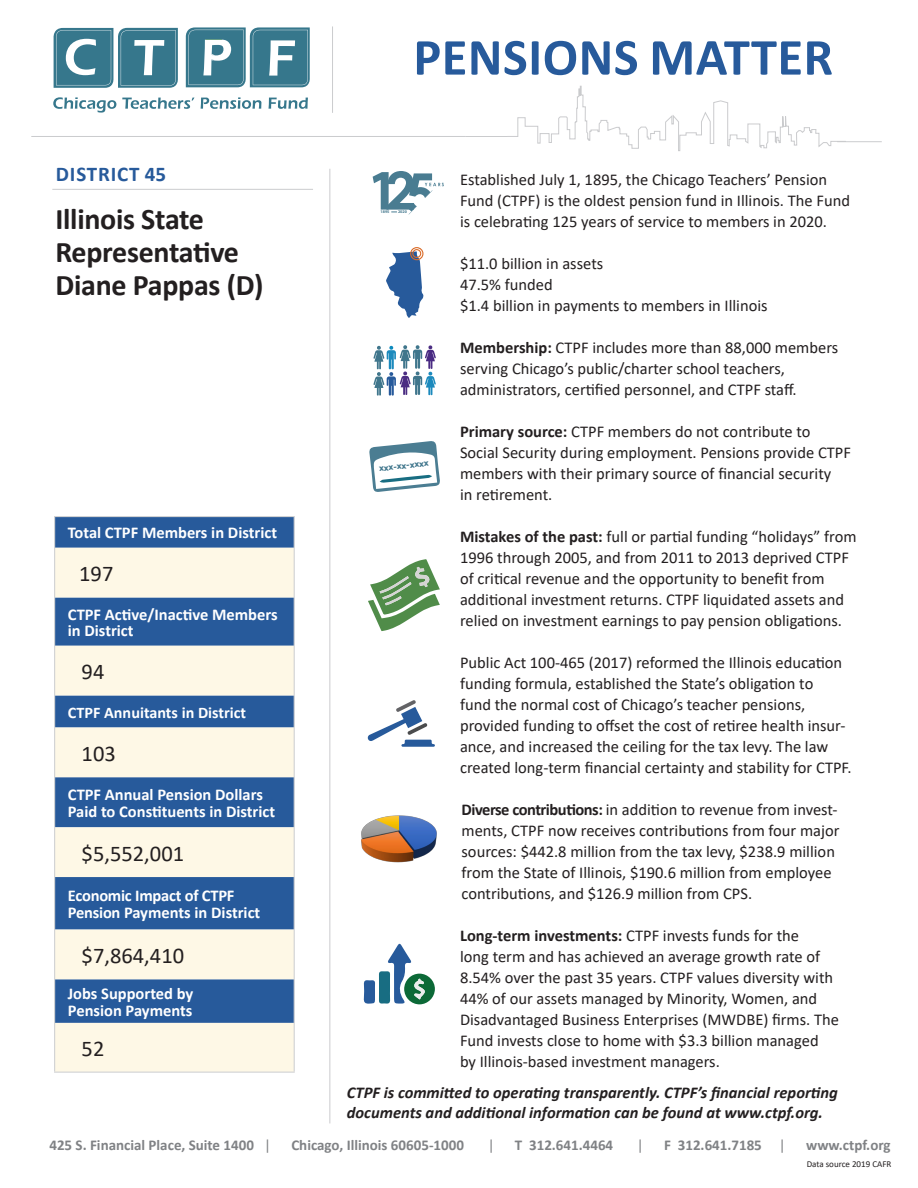
<style>
.page{position:relative;width:918px;height:1188px;background:#fff}
.page>*{position:absolute;margin:0;border:0;box-sizing:border-box;transform-origin:0 0}
.t1{font:700 57.75px "Myriad Pro";color:#497c91;scale:.93 1}
.t2{font:700 52.5px "Calibri";letter-spacing:.01em;color:#275a9b}
.t3{font:700 30px/33px "Calibri";letter-spacing:-.01em;color:#231f20}
.t4{font:22.5px "Calibri";color:#231f20}
.t5{font:700 21px "Calibri";letter-spacing:.04em;color:#275a9b}
.t6{font:16.5px/21px "Calibri";color:#231f20}
.t7{font:700 16.5px/16.5px "Calibri";color:#fff}
.t8{font:italic 700 16.5px/19.5px "Calibri";color:#231f20}
.t9{font:700 16.2px "Calibri";color:#fff}
.t10{font:700 15px "Calibri";color:#808285}
.t11{font:15px "Calibri";color:#808285}
.t12{font:9px "Calibri";color:#231f20}
.t13{font:700 7.95px "Tahoma";color:#40768c}
.t14{font:700 4.05px "Myriad Pro";color:#497c91}
.s1{font-weight:700}
.s2{font-weight:400}
</style>
<div class="page">
<hr style="left:329px;top:169px;width:1px;height:954px;background:#a8a9ad">
<hr style="left:52px;top:189px;width:261px;height:1px;background:#a8a9ad">
<hr style="left:31px;top:136px;width:435px;height:1px;background:#a8a9ad">
<svg style="left:465px;top:86px;width:417px;height:65px"></svg>
<hr style="left:332px;top:26px;width:1px;height:87px;background:#a8a9ad">
<svg style="left:54px;top:28px;width:124px;height:60px;background:#5b90a1"></svg>
<svg style="left:186px;top:27px;width:124px;height:60px;background:#5e92a2"></svg>
<svg style="left:53px;top:97px;width:63px;height:16px"></svg>
<svg style="left:122px;top:98px;width:72px;height:11px"></svg>
<svg style="left:201px;top:97px;width:60px;height:12px"></svg>
<svg style="left:269px;top:98px;width:39px;height:11px"></svg>
<svg style="left:373px;top:345px;width:63px;height:51px"></svg>
<svg style="left:369px;top:441px;width:71px;height:51px"></svg>
<svg style="left:368px;top:559px;width:72px;height:72px"></svg>
<svg style="left:367px;top:700px;width:68px;height:47px"></svg>
<img style="left:361px;top:815px;width:76px;height:48px">
<svg style="left:364px;top:943px;width:71px;height:61px"></svg>
<svg style="left:386px;top:251px;width:38px;height:67px"></svg>
<div style="left:410px;top:247px;width:13px;height:13px;border:1px solid #d96a27;border-radius:50%"></div>
<div style="left:412px;top:249px;width:9px;height:9px;border:1px solid #d96a27;border-radius:50%"></div>
<svg style="left:386px;top:171px;width:58px;height:44px"></svg>
<svg style="left:55px;top:517px;width:239px;height:31px;background:#2a5c9c"></svg>
<svg style="left:55px;top:548px;width:239px;height:524px;background:#a1b4c5"></svg>
<hr style="left:54px;top:516px;width:241px;height:1px;background:#d1d2d4">
<hr style="left:54px;top:517px;width:1px;height:31px;background:#d1d2d4">
<hr style="left:294px;top:517px;width:1px;height:31px;background:#d1d2d4">
<hr style="left:54px;top:548px;width:1px;height:49px;background:#d1d2d4">
<hr style="left:294px;top:548px;width:1px;height:49px;background:#d1d2d4">
<hr style="left:54px;top:597px;width:1px;height:49px;background:#d1d2d4">
<hr style="left:294px;top:597px;width:1px;height:49px;background:#d1d2d4">
<hr style="left:54px;top:646px;width:1px;height:49px;background:#d1d2d4">
<hr style="left:294px;top:646px;width:1px;height:49px;background:#d1d2d4">
<hr style="left:54px;top:695px;width:1px;height:33px;background:#d1d2d4">
<hr style="left:294px;top:695px;width:1px;height:33px;background:#d1d2d4">
<hr style="left:54px;top:728px;width:1px;height:49px;background:#d1d2d4">
<hr style="left:294px;top:728px;width:1px;height:49px;background:#d1d2d4">
<hr style="left:54px;top:777px;width:1px;height:50px;background:#d1d2d4">
<hr style="left:294px;top:777px;width:1px;height:50px;background:#d1d2d4">
<hr style="left:54px;top:827px;width:1px;height:50px;background:#d1d2d4">
<hr style="left:294px;top:827px;width:1px;height:50px;background:#d1d2d4">
<hr style="left:54px;top:877px;width:1px;height:53px;background:#d1d2d4">
<hr style="left:294px;top:877px;width:1px;height:53px;background:#d1d2d4">
<hr style="left:54px;top:930px;width:1px;height:49px;background:#d1d2d4">
<hr style="left:294px;top:930px;width:1px;height:49px;background:#d1d2d4">
<hr style="left:54px;top:979px;width:1px;height:44px;background:#d1d2d4">
<hr style="left:294px;top:979px;width:1px;height:44px;background:#d1d2d4">
<hr style="left:54px;top:1023px;width:1px;height:49px;background:#d1d2d4">
<hr style="left:294px;top:1023px;width:1px;height:49px;background:#d1d2d4">
<hr style="left:54px;top:1072px;width:241px;height:1px;background:#d1d2d4">
<p class="t5" style="left:56px;top:159px;width:112px">DISTRICT 45</p>
<h3 class="t3" style="left:56px;top:202px;width:210px">Illinois State<br>Representative<br>Diane Pappas (D)</h3>
<p class="t7" style="left:68px;top:524px;width:211px">Total CTPF Members in District</p>
<h3 class="t4" style="left:79px;top:558px;width:36px">197</h3>
<p class="t7" style="left:68px;top:606px;width:211px">CTPF Active/Inactive Members in District</p>
<h3 class="t4" style="left:82px;top:656px;width:24px">94</h3>
<p class="t9" style="left:68px;top:701px;width:180px">CTPF Annuitants in District</p>
<h3 class="t4" style="left:82px;top:738px;width:36px">103</h3>
<p class="t7" style="left:68px;top:786px;width:209px">CTPF Annual Pension Dollars<br>Paid to Constituents in District</p>
<h3 class="t4" style="left:82px;top:838px;width:104px">$5,552,001</h3>
<p class="t7" style="left:68px;top:887px;width:194px">Economic Impact of CTPF<br>Pension Payments in District</p>
<h3 class="t4" style="left:82px;top:940px;width:104px">$7,864,410</h3>
<p class="t7" style="left:68px;top:985px;width:127px">Jobs Supported by<br>Pension Payments</p>
<h3 class="t4" style="left:82px;top:1033px;width:24px">52</h3>
<h2 class="t2" style="left:413px;top:20px;width:421px">PENSIONS MATTER</h2>
<h1 class="t1" style="left:368px;top:152px;width:33px">1</h1>
<p class="t14" style="left:381px;top:209px;width:10px">1895</p>
<p class="t14" style="left:398px;top:209px;width:10px">2020</p>
<p class="t13" style="left:379px;top:463px;width:51px;rotate:-6deg">xxx-xx-xxxx</p>
<p class="t6" style="left:460px;top:168px;width:392px">Established July 1, 1895, the Chicago Teachers’ Pension<br>Fund (CTPF) is the oldest pension fund in Illinois. The Fund is celebrating 125 years of service to members in 2020.</p>
<p class="t6" style="left:460px;top:252px;width:309px">$11.0 billion in assets<br>47.5% funded<br>$1.4 billion in payments to members in Illinois</p>
<p class="t6" style="left:460px;top:336px;width:380px"><span class="s1">Membership:</span> CTPF includes more than 88,000 members serving Chicago’s public/charter school teachers, administrators, certified personnel, and CTPF staff.</p>
<p class="t6" style="left:460px;top:420px;width:392px"><span class="s1">Primary source:</span> CTPF members do not contribute to Social Security during employment. Pensions provide CTPF members with their primary source of financial security<br>in retirement.</p>
<p class="t6" style="left:460px;top:525px;width:398px"><span class="s1">Mistakes of the past:</span> full or partial funding “holidays” from 1996 through 2005, and from 2011 to 2013 deprived CTPF of critical revenue and the opportunity to benefit from additional investment returns. CTPF liquidated assets and relied on investment earnings to pay pension obligations.</p>
<p class="t6" style="left:460px;top:651px;width:393px">Public Act 100-465 (2017) reformed the Illinois education funding formula, established the State’s obligation to<br>fund the normal cost of Chicago’s teacher pensions, provided funding to offset the cost of retiree health insur&shy;ance, and increased the ceiling for the tax levy. The law created long-term financial certainty and stability for CTPF.</p>
<p class="t6" style="left:462px;top:798px;width:380px"><span class="s1">Diverse contributions:</span> in addition to revenue from invest&shy;ments, CTPF now receives contributions from four major sources: $442.8 million from the tax levy, $238.9 million from the State of Illinois, $190.6 million from employee contributions, and $126.9 million from CPS.</p>
<p class="t6" style="left:460px;top:924px;width:381px"><span class="s1">Long-term investments:</span> CTPF invests funds for the<br>long term and has achieved an average growth rate of 8.54% over the past 35 years. CTPF values diversity with 44% of our assets managed by Minority, Women, and Disadvantaged Business Enterprises (MWDBE) firms. The Fund invests close to home with $3.3 billion managed<br>by Illinois-based investment managers.</p>
<p class="t8" style="left:347px;top:1083px;width:493px">CTPF is committed to operating transparently. CTPF’s financial reporting documents and additional information can be found at www.ctpf.org.</p>
<p class="t10" style="left:49px;top:1135px;width:223px">425 S. Financial Place, Suite 1400 <span class="s2">|</span></p>
<p class="t10" style="left:291px;top:1135px;width:174px">Chicago, Illinois 60605-1000</p>
<p class="t11" style="left:488px;top:1135px;width:8px">|</p>
<p class="t10" style="left:515px;top:1135px;width:100px">T 312.641.4464</p>
<p class="t11" style="left:637px;top:1135px;width:8px">|</p>
<p class="t10" style="left:664px;top:1135px;width:123px">F 312.641.7185 <span class="s2">|</span></p>
<p class="t10" style="left:806px;top:1135px;width:86px">www.ctpf.org</p>
<p class="t12" style="left:807px;top:1157px;width:86px">Data source 2019 CAFR</p>
</div>
